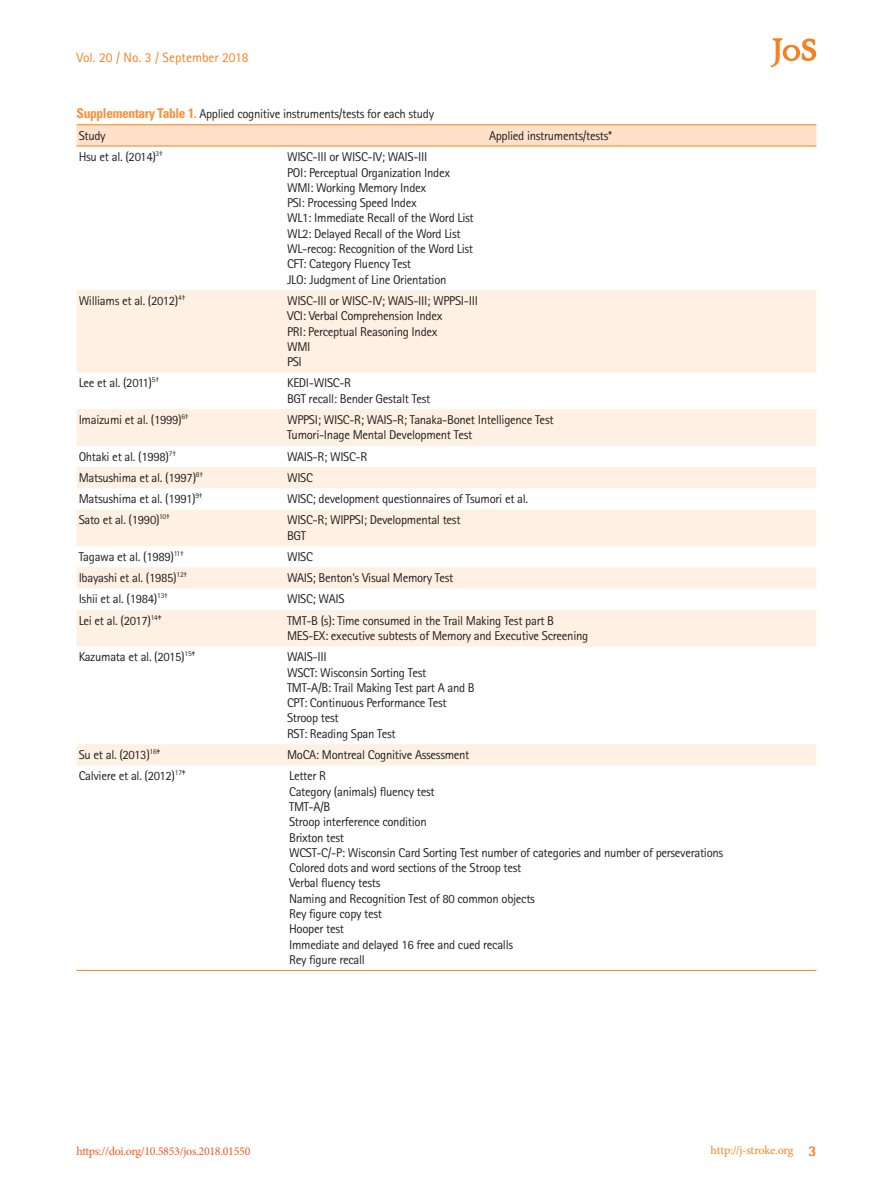
<style>
.page{position:relative;width:893px;height:1191px;background:#fff}
.page>*{position:absolute;margin:0;border:0;box-sizing:border-box;transform-origin:0 0}
.t1{font:13.5px "Rotis Sans Serif Std";color:#f58220}
.t2{font:12.75px/15.3px "Rotis Sans Serif Std";letter-spacing:-.025em;color:#231f20}
.t3{font:12px "Minion Pro";letter-spacing:-.025em;color:#f15921}
.t4{font:12px "Minion Pro";letter-spacing:-.015em;color:#f58220}
.s1{font-family:"Univers LT Std";font-weight:700;font-stretch:condensed;font-size:13.5px;color:#f6923c}
.s2{font-family:"Rotis Semi Sans Std";font-weight:800;font-size:15px}
</style>
<div class="page">
<svg style="left:770px;top:38px;width:46px;height:29px"></svg>
<svg style="left:77px;top:125px;width:739px;height:21px;background:#fdddc2"></svg>
<svg style="left:77px;top:290px;width:739px;height:198px;fill:#fef0e2"></svg>
<svg style="left:77px;top:509px;width:739px;height:256px"></svg>
<hr style="left:77px;top:124px;width:208px;height:1px;background:#f58220">
<hr style="left:285px;top:124px;width:531px;height:1px;background:#f58220">
<hr style="left:77px;top:146px;width:208px;height:1px;background:#f58220">
<hr style="left:285px;top:146px;width:531px;height:1px;background:#f58220">
<hr style="left:77px;top:970px;width:208px;height:1px;background:#f58220">
<hr style="left:285px;top:970px;width:531px;height:1px;background:#f58220">
<p class="t1" style="left:77px;top:50px;width:174px">Vol. 20 / No. 3 / September 2018</p>
<p class="t2" style="left:77px;top:102px;width:359px;line-height:22px"><span class="s1">Supplementary Table 1.</span> Applied cognitive instruments/tests for each study<br>Study</p>
<p class="t2" style="left:489px;top:127px;width:125px">Applied instruments/tests*</p>
<p class="t2" style="left:79px;top:149px;width:86px">Hsu et al. (2014)<sup>3†</sup></p>
<p class="t2" style="left:287px;top:149px;width:188px">WISC-III or WISC-IV; WAIS-III<br>POI: Perceptual Organization Index<br>WMI: Working Memory Index<br>PSI: Processing Speed Index<br>WL1: Immediate Recall of the Word List<br>WL2: Delayed Recall of the Word List<br>WL-recog: Recognition of the Word List<br>CFT: Category Fluency Test<br>JLO: Judgment of Line Orientation</p>
<p class="t2" style="left:79px;top:293px;width:108px">Williams et al. (2012)<sup>4†</sup></p>
<p class="t2" style="left:287px;top:293px;width:192px">WISC-III or WISC-IV; WAIS-III; WPPSI-III<br>VCI: Verbal Comprehension Index<br>PRI: Perceptual Reasoning Index<br>WMI<br>PSI</p>
<p class="t2" style="left:79px;top:375px;width:82px">Lee et al. (2011)<sup>5†</sup></p>
<p class="t2" style="left:287px;top:375px;width:145px">KEDI-WISC-R<br>BGT recall: Bender Gestalt Test</p>
<p class="t2" style="left:79px;top:412px;width:112px">Imaizumi et al. (1999)<sup>6†</sup></p>
<p class="t2" style="left:287px;top:412px;width:268px">WPPSI; WISC-R; WAIS-R; Tanaka-Bonet Intelligence Test<br>Tumori-Inage Mental Development Test</p>
<p class="t2" style="left:79px;top:448px;width:99px">Ohtaki et al. (1998)<sup>7†</sup></p>
<p class="t2" style="left:287px;top:448px;width:82px">WAIS-R; WISC-R</p>
<p class="t2" style="left:79px;top:470px;width:126px">Matsushima et al. (1997)<sup>8†</sup></p>
<p class="t2" style="left:287px;top:470px;width:27px">WISC</p>
<p class="t2" style="left:79px;top:491px;width:126px">Matsushima et al. (1991)<sup>9†</sup></p>
<p class="t2" style="left:287px;top:491px;width:243px">WISC; development questionnaires of Tsumori et al.</p>
<p class="t2" style="left:79px;top:512px;width:93px">Sato et al. (1990)<sup>10†</sup></p>
<p class="t2" style="left:287px;top:512px;width:175px">WISC-R; WIPPSI; Developmental test<br>BGT</p>
<p class="t2" style="left:79px;top:549px;width:107px">Tagawa et al. (1989)<sup>11†</sup></p>
<p class="t2" style="left:287px;top:549px;width:27px">WISC</p>
<p class="t2" style="left:79px;top:570px;width:110px">Ibayashi et al. (1985)<sup>12†</sup></p>
<p class="t2" style="left:287px;top:570px;width:168px">WAIS; Benton's Visual Memory Test</p>
<p class="t2" style="left:79px;top:591px;width:91px">Ishii et al. (1984)<sup>13†</sup></p>
<p class="t2" style="left:287px;top:591px;width:59px">WISC; WAIS</p>
<p class="t2" style="left:79px;top:612px;width:84px">Lei et al. (2017)<sup>14‡</sup></p>
<p class="t2" style="left:287px;top:612px;width:303px">TMT-B (s): Time consumed in the Trail Making Test part B<br>MES-EX: executive subtests of Memory and Executive Screening</p>
<p class="t2" style="left:79px;top:649px;width:118px">Kazumata et al. (2015)<sup>15‡</sup></p>
<p class="t2" style="left:287px;top:649px;width:189px">WAIS-III<br>WSCT: Wisconsin Sorting Test<br>TMT-A/B: Trail Making Test part A and B<br>CPT: Continuous Performance Test<br>Stroop test<br>RST: Reading Span Test</p>
<p class="t2" style="left:79px;top:747px;width:83px">Su et al. (2013)<sup>16‡</sup></p>
<p class="t2" style="left:287px;top:747px;width:184px">MoCA: Montreal Cognitive Assessment</p>
<p class="t2" style="left:79px;top:768px;width:109px">Calviere et al. (2012)<sup>17‡</sup></p>
<p class="t2" style="left:289px;top:768px;width:436px">Letter R<br>Category (animals) fluency test<br>TMT-A/B<br>Stroop interference condition<br>Brixton test<br>WCST-C/-P: Wisconsin Card Sorting Test number of categories and number of perseverations<br>Colored dots and word sections of the Stroop test<br>Verbal fluency tests<br>Naming and Recognition Test of 80 common objects<br>Rey figure copy test<br>Hooper test<br>Immediate and delayed 16 free and cued recalls<br>Rey figure recall</p>
<p class="t3" style="left:77px;top:1143px;width:175px">https://doi.org/10.5853/jos.2018.01550</p>
<p class="t4" style="left:711px;top:1142px;width:107px">http://j-stroke.org <span class="s2">3</span></p>
</div>
